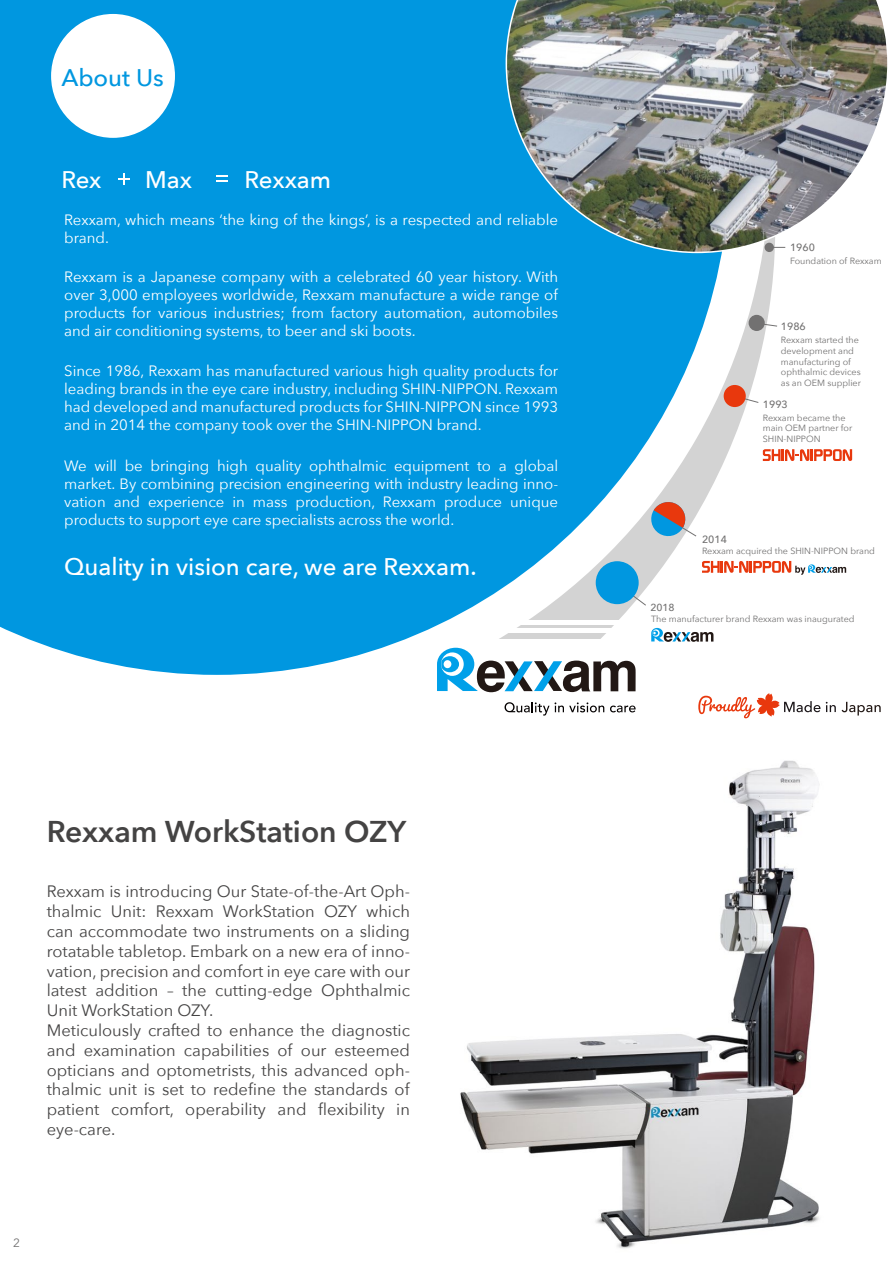
<style>
.page{position:relative;width:893px;height:1263px;background:#fff}
.page>*{position:absolute;margin:0;border:0;box-sizing:border-box;transform-origin:0 0}
.t1{font:600 30px "Avenir Next";color:#444343}
.t2{font:500 24px "Avenir Next";color:#fff}
.t3{font:500 24px "Avenir Next";color:#0097e0}
.t4{font:16.5px/19.8px "Avenir Next";color:#444343}
.t5{font:15px/18px "Avenir Next";color:#fff;text-align:justify}
.t6{font:12px "Avenir Next";color:#727171}
.t7{font:500 10.5px "Avenir Next";color:#727171}
.t8{font:500 10.2px "Avenir Next";color:#727171}
.t9{font:9px/10.8px "Avenir Next";color:#727171}
</style>
<div class="page">
<div style="left:0;top:0;width:506px;height:675px;background:#0097e0"></div>
<div style="left:51px;top:14px;width:124px;height:124px;background:#fff;border-radius:50%"></div>
<svg style="left:217px;top:176px;width:11px;height:6px"></svg>
<svg style="left:118px;top:174px;width:11px;height:11px"></svg>
<svg style="left:494px;top:162px;width:281px;height:480px;fill:#0097e0"></svg>
<hr style="left:478px;top:629px;width:162px;height:4px;background:#fff">
<hr style="left:475px;top:620px;width:162px;height:4px;background:#fff">
<div style="left:749px;top:315px;width:16px;height:16px;background:#727171;border-radius:50%"></div>
<svg style="left:763px;top:322px;width:14px;height:5px"></svg>
<svg style="left:744px;top:395px;width:15px;height:8px"></svg>
<svg style="left:614px;top:581px;width:33px;height:25px"></svg>
<div style="left:724px;top:385px;width:22px;height:22px;background:#e8380d;border-radius:50%"></div>
<svg style="left:649px;top:500px;width:48px;height:38px;background:#a6a0a8"></svg>
<div style="left:596px;top:561px;width:43px;height:43px;background:#0097e0;border-radius:50%"></div>
<svg style="left:702px;top:560px;width:144px;height:15px"></svg>
<svg style="left:763px;top:449px;width:89px;height:13px"></svg>
<svg style="left:651px;top:628px;width:62px;height:14px"></svg>
<svg style="left:698px;top:693px;width:122px;height:25px"></svg>
<svg style="left:826px;top:702px;width:10px;height:10px"></svg>
<svg style="left:842px;top:702px;width:39px;height:13px"></svg>
<div style="left:431px;top:639px;width:212px;height:80px;background:#fff"></div>
<svg style="left:437px;top:648px;width:199px;height:44px"></svg>
<svg style="left:610px;top:705px;width:26px;height:7px"></svg>
<svg style="left:505px;top:702px;width:44px;height:13px"></svg>
<svg style="left:555px;top:702px;width:49px;height:10px"></svg>
<img style="left:507px;top:0;width:380px;height:252px">
<img style="left:460px;top:760px;width:360px;height:489px">
<h2 class="t3" style="left:61px;top:57px;width:104px">About Us</h2>
<h2 class="t2" style="left:61px;top:159px;width:42px">Rex</h2>
<h2 class="t2" style="left:145px;top:159px;width:48px">Max</h2>
<h2 class="t2" style="left:244px;top:159px;width:88px">Rexxam</h2>
<p class="t5" style="left:64px;top:211px;width:495px">Rexxam, which means ‘the king of the kings’, is a respected and reliable brand.</p>
<p class="t5" style="left:64px;top:267px;width:495px">Rexxam is a Japanese company with a celebrated 60 year history. With over 3,000 employees worldwide, Rexxam manufacture a wide range of products for various industries; from factory automation, automobiles and air conditioning systems, to beer and ski boots.</p>
<p class="t5" style="left:64px;top:361px;width:495px">Since 1986, Rexxam has manufactured various high quality products for leading brands in the eye care industry, including SHIN-NIPPON. Rexxam had developed and manufactured products for SHIN-NIPPON since 1993 and in 2014 the company took over the SHIN-NIPPON brand.</p>
<p class="t5" style="left:64px;top:456px;width:495px">We will be bringing high quality ophthalmic equipment to a global market. By combining precision engineering with industry leading inno&shy;vation and experience in mass production, Rexxam produce unique products to support eye care specialists across the world.</p>
<h2 class="t2" style="left:64px;top:546px;width:414px">Quality in vision care, we are Rexxam.</h2>
<h1 class="t1" style="left:47px;top:806px;width:361px">Rexxam WorkStation OZY</h1>
<p class="t4" style="left:47px;top:881px;width:365px">Rexxam is introducing Our State-of-the-Art Oph&shy;thalmic Unit: Rexxam WorkStation OZY which can accommodate two instruments on a sliding rotatable tabletop. Embark on a new era of inno&shy;vation, precision and comfort in eye care with our latest addition – the cutting-edge Ophthalmic Unit WorkStation OZY.<br>Meticulously crafted to enhance the diagnostic and examination capabilities of our esteemed opticians and optometrists, this advanced oph&shy;thalmic unit is set to redefine the standards of patient comfort, operability and flexibility in eye-care.</p>
<p class="t6" style="left:13px;top:1232px;width:8px">2</p>
<p class="t7" style="left:790px;top:239px;width:26px">1960</p>
<p class="t9" style="left:790px;top:255px;width:93px">Foundation of Rexxam</p>
<p class="t7" style="left:781px;top:318px;width:26px">1986</p>
<p class="t9" style="left:781px;top:334px;width:82px">Rexxam started the development and manufacturing of ophthalmic devices as an OEM supplier</p>
<p class="t7" style="left:763px;top:395px;width:26px">1993</p>
<p class="t9" style="left:763px;top:412px;width:91px">Rexxam became the main OEM partner for<br>SHIN-NIPPON</p>
<p class="t7" style="left:702px;top:530px;width:26px">2014</p>
<p class="t8" style="left:650px;top:599px;width:26px">2018</p>
<p class="t9" style="left:702px;top:545px;width:174px">Rexxam acquired the SHIN-NIPPON brand</p>
<p class="t9" style="left:651px;top:613px;width:205px">The manufacturer brand Rexxam was inaugurated</p>
</div>
